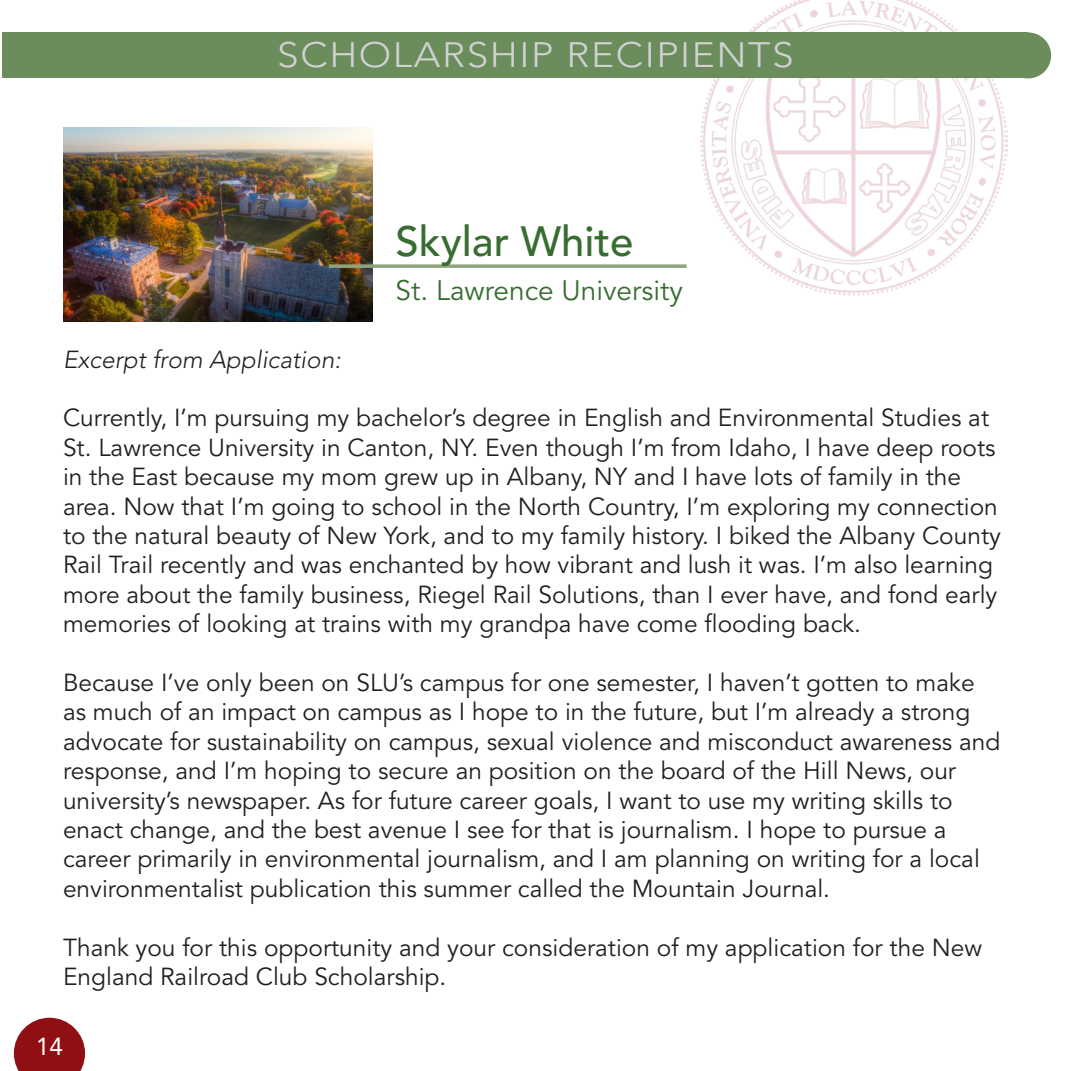
<style>
.page{position:relative;width:1071px;height:1071px;background:#fff}
.page>*{position:absolute;margin:0;border:0;box-sizing:border-box;transform-origin:0 0}
.t1{font:500 42px "Avenir LT Std";color:#376d30}
.t2{font:300 35px "Avenir LT Std";letter-spacing:.04em;color:#d1d2d4;scale:1.11 1}
.t3{font:28px "Avenir LT Std";color:#376d30}
.t4{font:24.5px/29.4px "Avenir LT Std";color:#231f20}
.t5{font:italic 300 24.5px "Avenir LT Std";color:#231f20}
.t6{font:24.5px "Avenir LT Std";color:#fff}
</style>
<div class="page">
<img style="left:700px;top:0;width:308px;height:296px">
<div style="left:3px;top:32px;width:1025px;height:46px;background:#6b8c5b"></div>
<img style="left:63px;top:127px;width:310px;height:194px">
<svg style="left:329px;top:264px;width:358px;height:4px"></svg>
<div style="left:1005px;top:32px;width:46px;height:46px;background:#6b8c5b;border-radius:50%"></div>
<svg style="left:14px;top:1018px;width:71px;height:53px;background:#a13337"></svg>
<p class="t2" style="left:277px;top:35px;width:467px">SCHOLARSHIP RECIPIENTS</p>
<p class="t1" style="left:396px;top:217px;width:239px">Skylar White</p>
<p class="t3" style="left:396px;top:274px;width:289px">St. Lawrence University</p>
<p class="t5" style="left:63px;top:345px;width:279px">Excerpt from Application:</p>
<p class="t4" style="left:63px;top:404px;width:939px">Currently, I’m pursuing my bachelor’s degree in English and Environmental Studies at St. Lawrence University in Canton, NY. Even though I’m from Idaho, I have deep roots in the East because my mom grew up in Albany, NY and I have lots of family in the area. Now that I’m going to school in the North Country, I’m exploring my connection to the natural beauty of New York, and to my family history. I biked the Albany County Rail Trail recently and was enchanted by how vibrant and lush it was. I’m also learning more about the family business, Riegel Rail Solutions, than I ever have, and fond early memories of looking at trains with my grandpa have come flooding back.</p>
<p class="t4" style="left:63px;top:669px;width:939px">Because I’ve only been on SLU’s campus for one semester, I haven’t gotten to make as much of an impact on campus as I hope to in the future, but I’m already a strong advocate for sustainability on campus, sexual violence and misconduct awareness and response, and I’m hoping to secure an position on the board of the Hill News, our</p>
<p class="t4" style="left:63px;top:786px;width:891px">university’s newspaper. As for future career goals, I want to use my writing skills to</p>
<p class="t4" style="left:63px;top:815px;width:918px">enact change, and the best avenue I see for that is journalism. I hope to pursue a career primarily in environmental journalism, and I am planning on writing for a local environmentalist publication this summer called the Mountain Journal.</p>
<p class="t4" style="left:63px;top:933px;width:921px">Thank you for this opportunity and your consideration of my application for the New<br>England Railroad Club Scholarship.</p>
<p class="t6" style="left:36px;top:1032px;width:29px">14</p>
</div>
